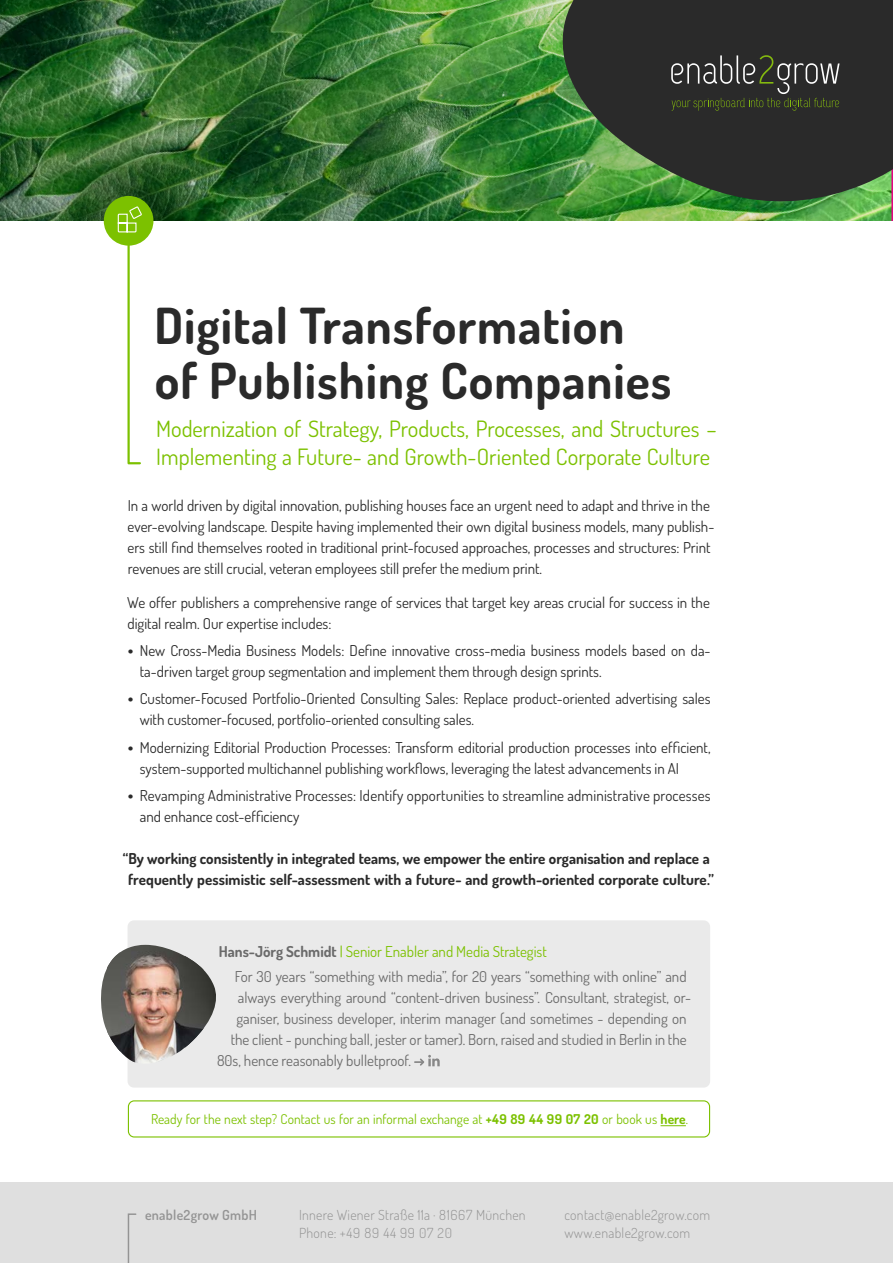
<style>
.page{position:relative;width:893px;height:1263px;background:#fff}
.page>*{position:absolute;margin:0;border:0;box-sizing:border-box;transform-origin:0 0}
.t1{font:700 49.65px/55.5px "Dosis";letter-spacing:.02em;color:#2a2a2a}
.t2{font:22.5px/28.3px "Dosis";color:#7cc100}
.t3{font:15px/21px "Dosis";color:#2a2a2a}
.t4{font:15px/25.2px "Dosis";color:#6a6a6a}
.t5{font:700 15px/21px "Dosis";color:#2a2a2a;text-align:center}
.t6{font:300 13.8px/18px "Dosis";letter-spacing:.02em;color:#949494}
.t7{font:600 13.8px "Dosis";letter-spacing:.02em;color:#949494}
.t8{font:13.5px "Dosis";letter-spacing:.005em;color:#7cc100}
.s1{font-weight:800}
.s2{font-weight:700}
.s3{color:#7cc100}
</style>
<div class="page">
<img style="left:0;top:0;width:893px;height:221px">
<svg style="left:40px;top:138px;width:189px;height:189px;background:#30602c"></svg>
<div style="left:0;top:221px;width:893px;height:961px;background:#fff"></div>
<div style="left:0;top:1182px;width:893px;height:81px;background:#dfdfdf"></div>
<svg style="left:127px;top:1213px;width:10px;height:50px"></svg>
<svg style="left:660px;top:1125px;width:26px;height:1px"></svg>
<div style="left:128px;top:1100px;width:582px;height:37px;border:1px solid #7cc100;border-radius:6px"></div>
<div style="left:128px;top:920px;width:582px;height:167px;background:#eaeaea;border-radius:6px"></div>
<svg style="left:415px;top:1055px;width:25px;height:12px"></svg>
<img style="left:121px;top:945px;width:64px;height:118px">
<img style="left:185px;top:956px;width:31px;height:92px">
<img style="left:101px;top:952px;width:20px;height:100px">
<svg style="left:555px;top:0;width:338px;height:218px;background:#354a31"></svg>
<svg style="left:671px;top:55px;width:169px;height:56px;background:#40423b"></svg>
<div style="left:104px;top:196px;width:49px;height:50px;background:#7cc100;border-radius:50%"></div>
<svg style="left:117px;top:206px;width:26px;height:259px"></svg>
<h1 class="t1" style="left:154px;top:296px;width:519px">Digital Transformation of Publishing Companies</h1>
<h2 class="t2" style="left:156px;top:414px;width:562px">Modernization of Strategy, Products, Processes, and Structures –<br>Implementing a Future- and Growth-Oriented Corporate Culture</h2>
<p class="t3" style="left:128px;top:494px;width:588px">In a world driven by digital innovation, publishing houses face an urgent need to adapt and thrive in the ever-evolving landscape. Despite having implemented their own digital business models, many publish&shy;ers still find themselves rooted in traditional print-focused approaches, processes and structures: Print revenues are still crucial, veteran employees still prefer the medium print.</p>
<p class="t3" style="left:127px;top:591px;width:584px">We offer publishers a comprehensive range of services that target key areas crucial for success in the digital realm. Our expertise includes:</p>
<p class="t3" style="left:140px;top:639px;width:572px;text-indent:-12px"><span class="s1">•</span> New Cross-Media Business Models: Define innovative cross-media business models based on da&shy;ta-driven target group segmentation and implement them through design sprints.</p>
<p class="t3" style="left:140px;top:688px;width:572px;text-indent:-12px"><span class="s1">•</span> Customer-Focused Portfolio-Oriented Consulting Sales: Replace product-oriented advertising sales with customer-focused, portfolio-oriented consulting sales.</p>
<p class="t3" style="left:140px;top:736px;width:572px;text-indent:-12px"><span class="s1">•</span> Modernizing Editorial Production Processes: Transform editorial production processes into efficient, system-supported multichannel publishing workflows, leveraging the latest advancements in AI</p>
<p class="t3" style="left:140px;top:784px;width:572px;text-indent:-12px"><span class="s1">•</span> Revamping Administrative Processes: Identify opportunities to streamline administrative processes and enhance cost-efficiency</p>
<p class="t5" style="left:123px;top:848px;width:593px">“By working consistently in integrated teams, we empower the entire organisation and replace a frequently pessimistic self-assessment with a future- and growth-oriented corporate culture.”</p>
<p class="t4" style="left:235px;top:938px;width:453px;text-indent:-16px"><span class="s2">Hans-Jörg Schmidt</span> <span class="s3">| Senior Enabler and Media Strategist<br></span>For 30 years “something with media”, for 20 years “something with online” and</p>
<p class="t4" style="left:238px;top:984px;width:455px">always everything around “content-driven business”. Consultant, strategist, or-</p>
<p class="t4" style="left:236px;top:1005px;width:452px">ganiser, business developer, interim manager (and sometimes - depending on</p>
<p class="t4" style="left:231px;top:1026px;width:457px">the client - punching ball, jester or tamer). Born, raised and studied in Berlin in the</p>
<p class="t4" style="left:217px;top:1047px;width:195px">80s, hence reasonably bulletproof.</p>
<p class="t8" style="left:151px;top:1110px;width:539px">Ready for the next step? Contact us for an informal exchange at <span class="s2">+49 89 44 99 07 20</span> or book us <span class="s2">here</span>.</p>
<p class="t7" style="left:145px;top:1205px;width:113px">enable2grow GmbH</p>
<p class="t6" style="left:299px;top:1205px;width:228px">Innere Wiener Straße 11a · 81667 München<br>Phone: +49 89 44 99 07 20</p>
<p class="t6" style="left:564px;top:1205px;width:147px">contact@enable2grow.com www.enable2grow.com</p>
</div>
